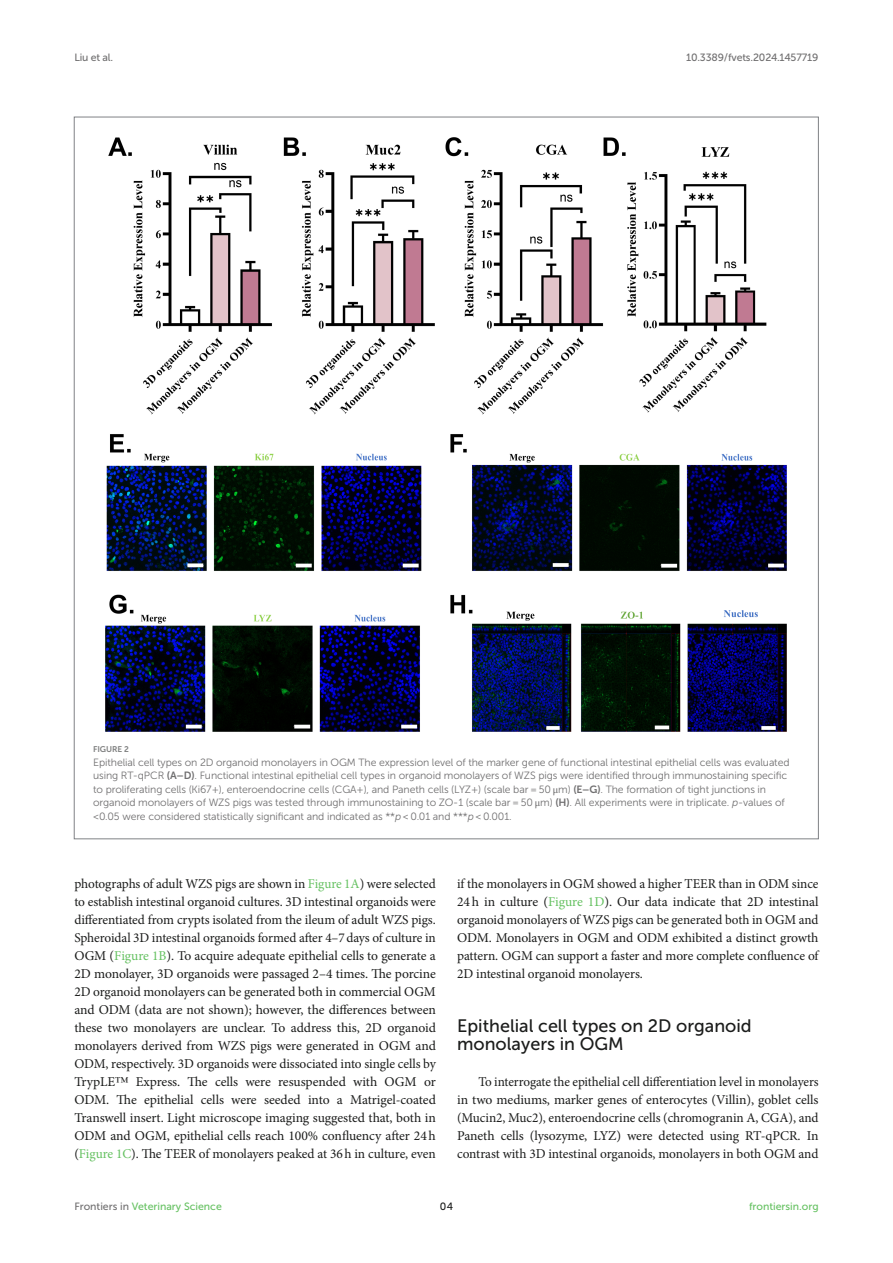
<style>
.page{position:relative;width:893px;height:1263px;background:#fff}
.page>*{position:absolute;margin:0;border:0;box-sizing:border-box;transform-origin:0 0}
.HEAD_2{font:18px/18px "Museo Sans 500";color:#1b1c1b}
.TEXT_FLUSH{font:13.5px/18px "Minion Pro";letter-spacing:-.01em;color:#1b1c1b;text-align:justify}
.FIG_LEG{font:10.5px/13.5px "Museo Sans 300";letter-spacing:-.01em;color:#706f70}
.t1{font:10.5px "Museo Sans 500";color:#65c161}
.t2{font:10.5px "Museo Sans 500";letter-spacing:-.015em;color:#706f70}
.t3{font:10.5px "Museo Sans 500";color:#1b1c1b}
.FIG_HD{font:8.25px "Museo Sans 700";letter-spacing:-.01em;color:#7e7f7f}
.s1{font-family:"Museo Sans 700"}
.s2{font-family:"STIX General"}
.s3{font-style:italic}
.s4{color:#65c161}
.s5{font-family:"STIX"}
.s6{color:#706f70}
</style>
<div class="page">
<img style="left:105px;top:137px;width:682px;height:595px">
<p class="t2" style="left:74px;top:51px;width:40px">Liu et al.</p>
<p class="t2" style="left:686px;top:51px;width:134px">10.3389/fvets.2024.1457719</p>
<p class="FIG_HD" style="left:93px;top:745px;width:37px">FIGURE 2</p>
<p class="FIG_LEG" style="left:93px;top:756px;width:698px">Epithelial cell types on 2D organoid monolayers in OGM The expression level of the marker gene of functional intestinal epithelial cells was evaluated using RT-qPCR <span class="s1">(A–D)</span>. Functional intestinal epithelial cell types in organoid monolayers of WZS pigs were identified through immunostaining specific to proliferating cells (Ki67+), enteroendocrine cells (CGA+), and Paneth cells (LYZ+) (scale bar = 50 <span class="s2">μ</span>m) <span class="s1">(E–G)</span>. The formation of tight junctions in organoid monolayers of WZS pigs was tested through immunostaining to ZO-1 (scale bar = 50 <span class="s2">μ</span>m) <span class="s1">(H)</span>. All experiments were in triplicate. <span class="s3">p</span>-values of &lt;0.05 were considered statistically significant and indicated as **<span class="s3">p</span> &lt; 0.01 and ***<span class="s3">p</span> &lt; 0.001.</p>
<p class="TEXT_FLUSH" style="left:74px;top:875px;width:363px">photographs of adult WZS pigs are shown in <span class="s4">Figure 1A</span>) were selected</p>
<p class="TEXT_FLUSH" style="left:74px;top:893px;width:363px">to establish intestinal organoid cultures. 3D intestinal organoids were differentiated from crypts isolated from the ileum of adult WZS pigs.<br>Spheroidal 3D intestinal organoids formed after 4–7days of culture in OGM (<span class="s4">Figure 1B</span>). To acquire adequate epithelial cells to generate a 2D monolayer, 3D organoids were passaged 2–4 times. The porcine 2D organoid monolayers can be generated both in commercial OGM and ODM (data are not shown); however, the differences between these two monolayers are unclear. To address this, 2D organoid monolayers derived from WZS pigs were generated in OGM and ODM, respectively. 3D organoids were dissociated into single cells by TrypLE<span class="s5">™</span> Express. The cells were resuspended with OGM or ODM. The epithelial cells were seeded into a Matrigel-coated Transwell insert. Light microscope imaging suggested that, both in ODM and OGM, epithelial cells reach 100% confluency after 24h (<span class="s4">Figure 1C</span>). The TEER of monolayers peaked at 36h in culture, even</p>
<p class="TEXT_FLUSH" style="left:457px;top:875px;width:363px">if the monolayers in OGM showed a higher TEER than in ODM since 24h in culture (<span class="s4">Figure 1D</span>). Our data indicate that 2D intestinal organoid monolayers of WZS pigs can be generated both in OGM and ODM. Monolayers in OGM and ODM exhibited a distinct growth pattern. OGM can support a faster and more complete confluence of 2D intestinal organoid monolayers.</p>
<p class="HEAD_2" style="left:457px;top:1017px;width:296px">Epithelial cell types on 2D organoid monolayers in OGM</p>
<p class="TEXT_FLUSH" style="left:457px;top:1073px;width:363px;text-indent:21px">To interrogate the epithelial cell differentiation level in monolayers in two mediums, marker genes of enterocytes (Villin), goblet cells (Mucin2, Muc2), enteroendocrine cells (chromogranin A, CGA), and Paneth cells (lysozyme, LYZ) were detected using RT-qPCR. In contrast with 3D intestinal organoids, monolayers in both OGM and</p>
<p class="t1" style="left:74px;top:1200px;width:149px"><span class="s6">Frontiers in</span> Veterinary Science</p>
<p class="t3" style="left:440px;top:1200px;width:15px">04</p>
<p class="t1" style="left:749px;top:1200px;width:71px">frontiersin.org</p>
</div>
